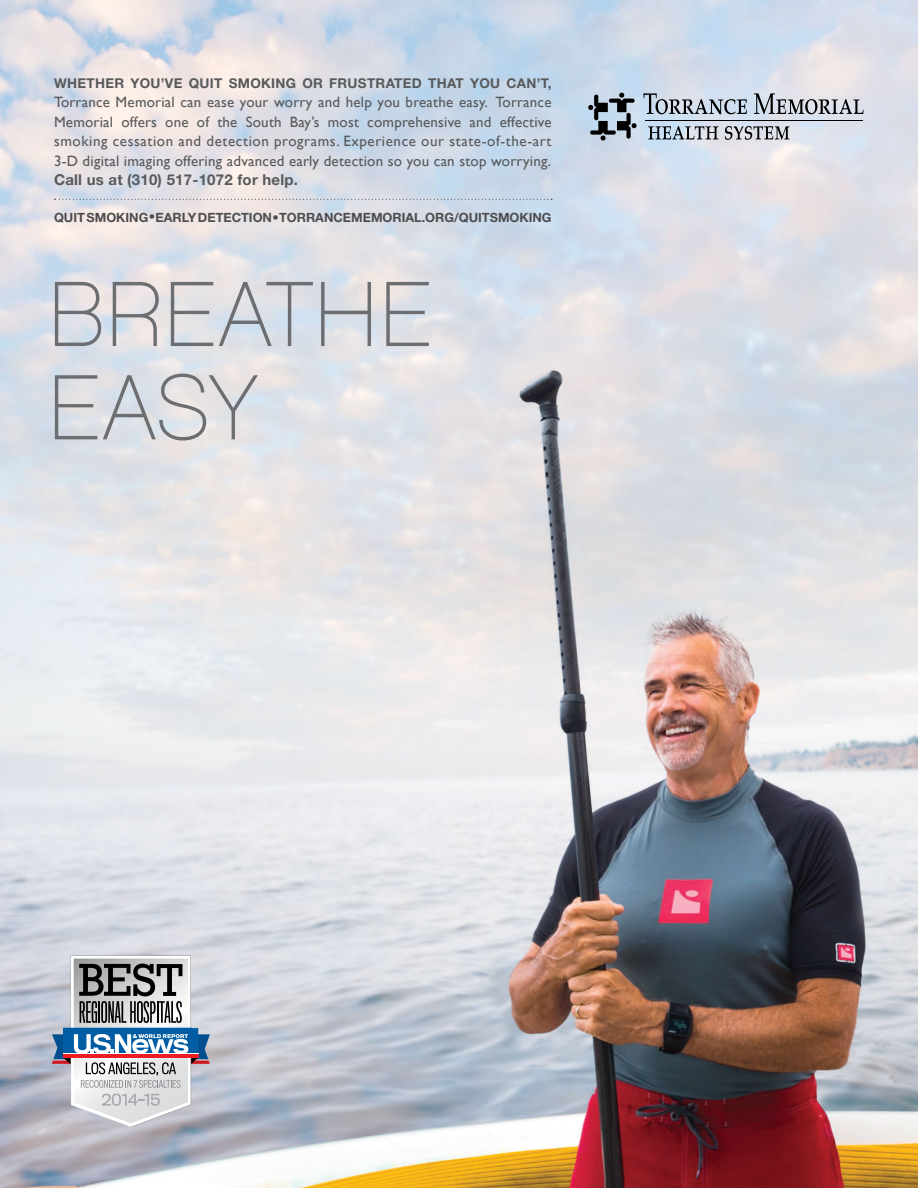
<style>
.page{position:relative;width:918px;height:1188px;background:#fff}
.page>*{position:absolute;margin:0;border:0;box-sizing:border-box;transform-origin:0 0}
.t1{font:92.4px/93.3px "Chalet Paris Nineteen Eighty";color:#6d6e71}
.t2{font:15px/19.5px "Gill Sans";letter-spacing:.015em;color:#58595b;text-align:justify}
.t3{font:700 15px "Helvetica Neue";letter-spacing:.015em;color:#58595b}
.t4{font:700 13.5px "Helvetica Neue";letter-spacing:.025em;color:#58595b}
.t5{font:700 12.75px "Helvetica Neue";color:#4d4d4f}
</style>
<div class="page">
<img style="left:0;top:0;width:918px;height:1188px">
<svg style="left:55px;top:199px;width:497px;height:1px"></svg>
<svg style="left:643px;top:93px;width:104px;height:21px;background:#a0a9b4"></svg>
<svg style="left:754px;top:93px;width:110px;height:21px;background:#a7a9af"></svg>
<svg style="left:648px;top:126px;width:71px;height:13px"></svg>
<svg style="left:725px;top:126px;width:64px;height:14px"></svg>
<hr style="left:645px;top:120px;width:217px;height:1px;background:#000">
<svg style="left:588px;top:93px;width:49px;height:48px;background:#818d99"></svg>
<svg style="left:52px;top:955px;width:158px;height:172px;background:#aaafb8"></svg>
<p class="t4" style="left:54px;top:75px;width:499px">WHETHER YOU’VE QUIT SMOKING OR FRUSTRATED THAT YOU CAN’T,</p>
<p class="t2" style="left:54px;top:92px;width:499px">Torrance Memorial can ease your worry and help you breathe easy. Torrance Memorial offers one of the South Bay’s most comprehensive and effective smoking cessation and detection programs. Experience our state-of-the-art 3-D digital imaging offering advanced early detection so you can stop worrying.</p>
<p class="t3" style="left:54px;top:171px;width:246px">CALL US AT (310) 517-1072 FOR HELP.</p>
<p class="t5" style="left:54px;top:210px;width:499px">QUIT SMOKING • EARLY DETECTION • TORRANCEMEMORIAL.ORG/QUITSMOKING</p>
<h1 class="t1" style="left:47px;top:268px;width:388px">BREATHE<br>EASY</h1>
</div>
